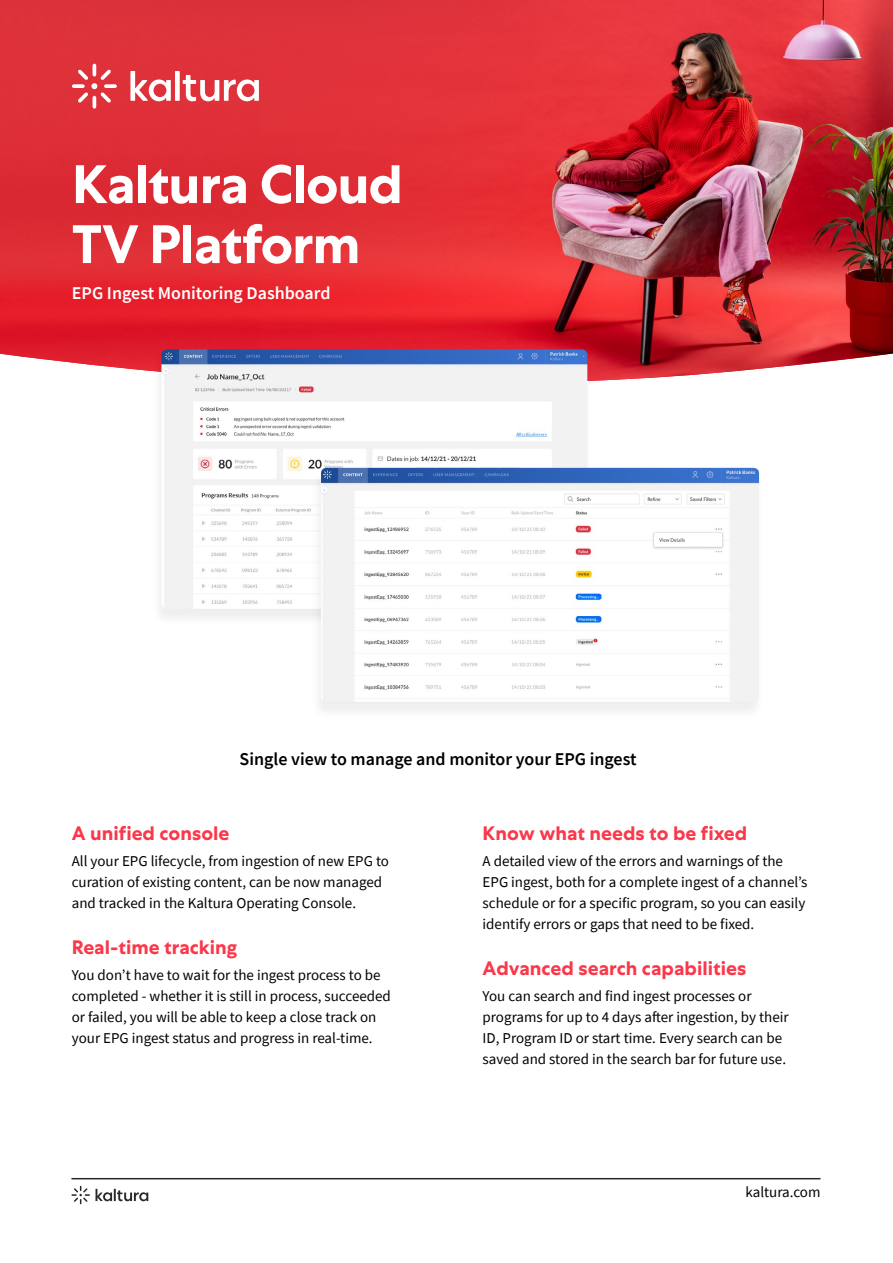
<style>
.page{position:relative;width:893px;height:1263px;background:#fff}
.page>*{position:absolute;margin:0;border:0;box-sizing:border-box;transform-origin:0 0}
.t1{font:700 54px/60px "Centra No 1";letter-spacing:-.02em;color:#fff}
.t2{font:700 19.5px "Centra No 1";color:#fa384a}
.t3{font:600 18px "Source Sans Pro";color:#000}
.t4{font:600 18px "Source Sans Pro";color:#fff}
.t5{font:15px/21px "Source Sans Pro";color:#000}
</style>
<div class="page">
<img style="left:0;top:0;width:893px;height:381px">
<svg style="left:130px;top:71px;width:41px;height:30px"></svg>
<div style="left:175px;top:71px;width:5px;height:30px;background:#fff"></div>
<svg style="left:183px;top:75px;width:76px;height:26px"></svg>
<svg style="left:72px;top:84px;width:13px;height:4px"></svg>
<svg style="left:104px;top:84px;width:13px;height:4px"></svg>
<svg style="left:78px;top:64px;width:33px;height:45px"></svg>
<hr style="left:71px;top:1178px;width:749px;height:1px;background:#282828">
<svg style="left:71px;top:1186px;width:77px;height:18px"></svg>
<div style="left:151px;top:352px;width:442px;height:274px;background:#f9f9f9"></div>
<img style="left:161px;top:349px;width:426px;height:255px">
<div style="left:310px;top:470px;width:455px;height:250px;background:#fbfbfb"></div>
<img style="left:321px;top:468px;width:438px;height:222px">
<h1 class="t1" style="left:72px;top:155px;width:332px">Kaltura Cloud<br>TV Platform</h1>
<p class="t4" style="left:72px;top:281px;width:260px">EPG Ingest Monitoring Dashboard</p>
<p class="t3" style="left:240px;top:747px;width:399px">Single view to manage and monitor your EPG ingest</p>
<h2 class="t2" style="left:72px;top:822px;width:159px">A unified console</h2>
<p class="t5" style="left:72px;top:850px;width:319px">All your EPG lifecycle, from ingestion of new EPG to curation of existing content, can be now managed and tracked in the Kaltura Operating Console.</p>
<h2 class="t2" style="left:72px;top:936px;width:167px">Real-time tracking</h2>
<p class="t5" style="left:72px;top:964px;width:321px">You don t’ have to wait for the ingest process to be completed - whether isit still in process, succeeded or failed, you will be able to keep a close track on your EPG ingest status and progress in real-time.</p>
<h2 class="t2" style="left:483px;top:822px;width:266px">Know what needs to be fixed</h2>
<p class="t5" style="left:483px;top:850px;width:326px">A detailed view of the errors and warnings of the EPG ingest, both for a complete ingest of a channel s’ schedule or for a specific program, so you can easily identify errors or gaps that need to be fixed.</p>
<h2 class="t2" style="left:483px;top:957px;width:265px">Advanced search capabilities</h2>
<p class="t5" style="left:483px;top:985px;width:308px">You can search and find ingest processes or programs for up to 4 days after ingestion, by their ID, Program ID or start time. Every search can be saved and stored in the search bar for future use.</p>
<p class="t5" style="left:745px;top:1181px;width:76px">kaltura.com</p>
</div>
